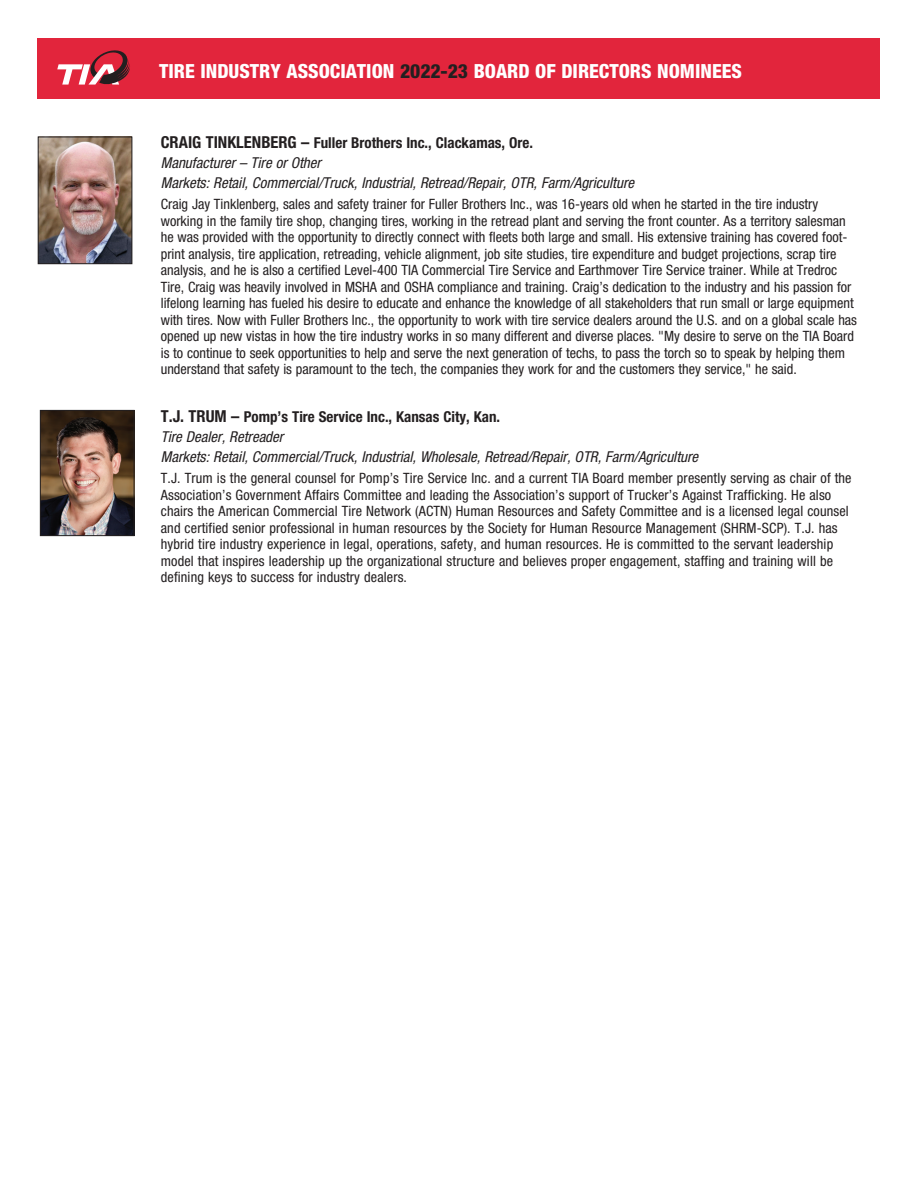
<style>
.page{position:relative;width:918px;height:1188px;background:#fff}
.page>*{position:absolute;margin:0;border:0;box-sizing:border-box;transform-origin:0 0}
.t1{font:800 condensed 19.5px "Helvetica Neue";color:#fff}
.t2{font:italic condensed 15px/20.1px "Helvetica Neue";color:#231f20}
.t3{font:condensed 14.25px/16.5px "Helvetica Neue";color:#231f20}
.s1{color:#231f20}
.s2{font-weight:700;font-style:normal;font-size:16.5px}
.s3{font-weight:700;font-style:normal}
</style>
<div class="page">
<div style="left:38px;top:38px;width:842px;height:61px;background:#e2253c"></div>
<svg style="left:57px;top:50px;width:73px;height:35px"></svg>
<img style="left:42px;top:412px;width:90px;height:122px">
<div style="left:40px;top:410px;width:94px;height:126px;border:1px solid #231f20"></div>
<img style="left:40px;top:139px;width:90px;height:123px">
<div style="left:38px;top:137px;width:94px;height:127px;border:1px solid #231f20"></div>
<h1 class="t1" style="left:159px;top:59px;width:584px">TIRE INDUSTRY ASSOCIATION <span class="s1">2022-23</span> BOARD OF DIRECTORS NOMINEES</h1>
<p class="t2" style="left:161px;top:132px;width:475px"><span class="s2">CRAIG TINKLENBERG –</span> <span class="s3">Fuller Brothers Inc., Clackamas, Ore.<br></span>Manufacturer – Tire or Other<br>Markets: Retail, Commercial/Truck, Industrial, Retread/Repair, OTR, Farm/Agriculture</p>
<p class="t3" style="left:161px;top:196px;width:698px">Craig Jay Tinklenberg, sales and safety trainer for Fuller Brothers Inc., was 16-years old when he started in the tire industry working in the family tire shop, changing tires, working in the retread plant and serving the front counter. As a territory salesman he was provided with the opportunity to directly connect with fleets both large and small. His extensive training has covered foot&shy;print analysis, tire application, retreading, vehicle alignment, job site studies, tire expenditure and budget projections, scrap tire analysis, and he is also a certified Level-400 TIA Commercial Tire Service and Earthmover Tire Service trainer. While at Tredroc Tire, Craig was heavily involved in MSHA and OSHA compliance and training. Craig’s dedication to the industry and his passion for lifelong learning has fueled his desire to educate and enhance the knowledge of all stakeholders that run small or large equipment with tires. Now with Fuller Brothers Inc., the opportunity to work with tire service dealers around the U.S. and on a global scale has opened up new vistas in how the tire industry works in so many different and diverse places. "My desire to serve on the TIA Board is to continue to seek opportunities to help and serve the next generation of techs, to pass the torch so to speak by helping them understand that safety is paramount to the tech, the companies they work for and the customers they service," he said.</p>
<p class="t2" style="left:161px;top:406px;width:539px"><span class="s2">T.J. TRUM –</span> <span class="s3">Pomp’s Tire Service Inc., Kansas City, Kan.<br></span>Tire Dealer, Retreader<br>Markets: Retail, Commercial/Truck, Industrial, Wholesale, Retread/Repair, OTR, Farm/Agriculture</p>
<p class="t3" style="left:161px;top:470px;width:692px">T.J. Trum is the general counsel for Pomp’s Tire Service Inc. and a current TIA Board member presently serving as chair of the Association’s Government Affairs Committee and leading the Association’s support of Trucker’s Against Trafficking. He also chairs the American Commercial Tire Network (ACTN) Human Resources and Safety Committee and is a licensed legal counsel and certified senior professional in human resources by the Society for Human Resource Management (SHRM-SCP). T.J. has hybrid tire industry experience in legal, operations, safety, and human resources. He is committed to the servant leadership model that inspires leadership up the organizational structure and believes proper engagement, staffing and training will be defining keys to success for industry dealers.</p>
</div>
